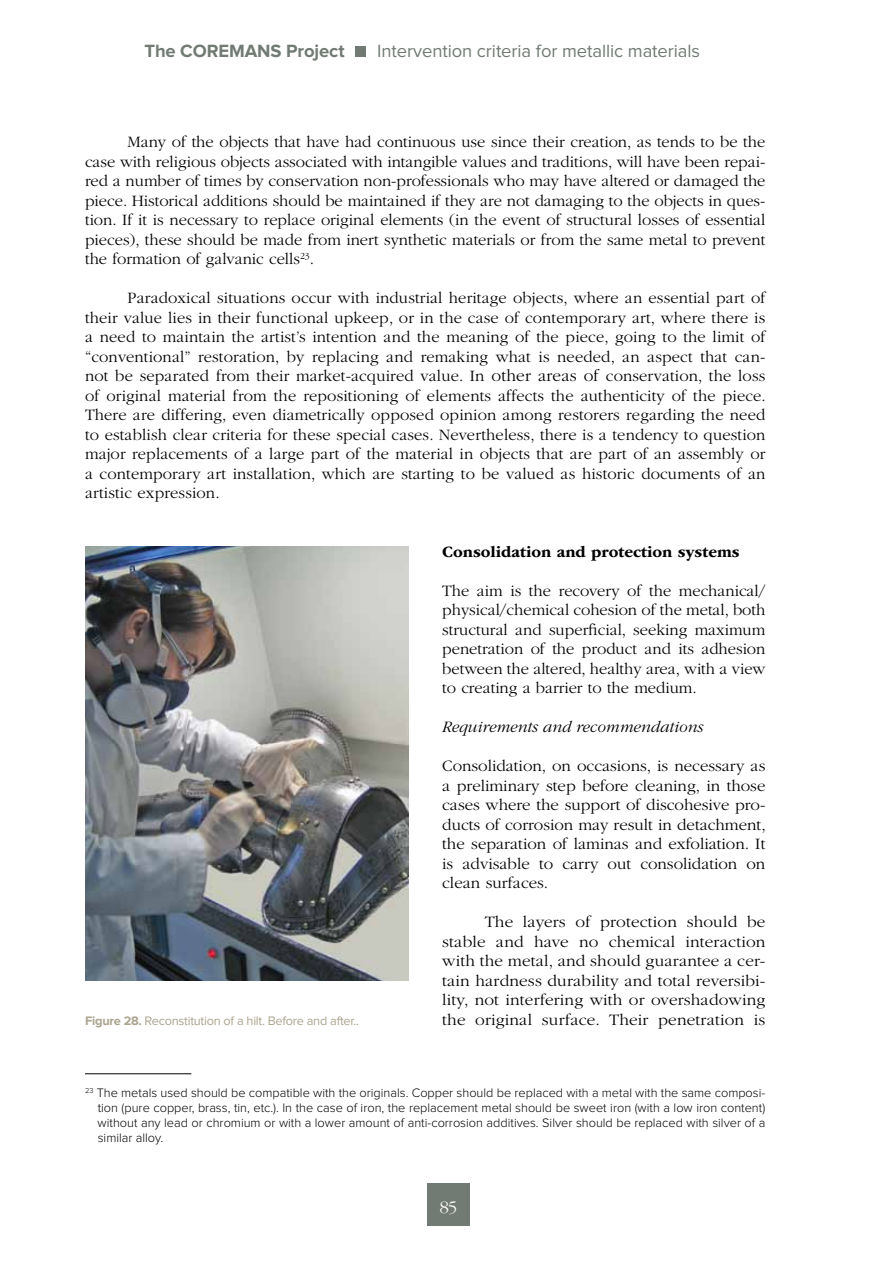
<style>
.page{position:relative;width:893px;height:1263px;background:#fff}
.page>*{position:absolute;margin:0;border:0;box-sizing:border-box;transform-origin:0 0}
.t1{font:18.45px "Proxima Nova";letter-spacing:-.005em;color:#717b73}
.t2{font:700 18.45px "Proxima Nova";letter-spacing:-.005em;color:#717b73}
.t3{font:300 18px "ITC Garamond Std";color:#fff}
.t4{font:300 16.5px/19.5px "ITC Garamond Std";color:#000;text-align:justify}
.t5{font:300 16.5px/19.5px "ITC Garamond Std";color:#000;text-align:justify;scale:1.04 1}
.t6{font:700 16.5px "ITC Garamond Std";color:#000}
.t7{font:italic 300 16.5px "ITC Garamond Std";color:#000}
.t8{font:300 12.75px/15px "Proxima Nova";color:#000;text-align:justify}
.t9{font:12.75px "Proxima Nova";letter-spacing:-.02em;color:#aba48f}
.s1{font-size:17.25px}
.s2{font-weight:700}
</style>
<div class="page">
<div style="left:356px;top:46px;width:10px;height:10px;background:#717b73"></div>
<div style="left:427px;top:1184px;width:43px;height:42px;background:#717b73"></div>
<hr style="left:85px;top:1073px;width:106px;height:1px;background:#000">
<img style="left:85px;top:546px;width:323px;height:434px">
<p class="t2" style="left:144px;top:42px;width:202px">The COREMANS Project</p>
<p class="t1" style="left:377px;top:42px;width:324px">Intervention criteria for metallic materials</p>
<p class="t4" style="left:85px;top:132px;width:682px;text-indent:43px">Many of the objects that have had continuous use since their creation, as tends to be the case with religious objects associated with intangible values and traditions, will have been repai&shy;red a number of times by conservation non-professionals who may have altered or damaged the piece. Historical additions should be maintained if they are not damaging to the objects in ques&shy;tion. If it is necessary to replace original elements (in the event of structural losses of essential pieces), these should be made from inert synthetic materials or from the same metal to prevent the formation of galvanic cells<sup>23</sup>.</p>
<p class="t4" style="left:85px;top:288px;width:682px;text-indent:43px">Paradoxical situations occur with industrial heritage objects, where an essential part of their value lies in their functional upkeep, or in the case of contemporary art, where there is a need to maintain the artist’s intention and the meaning of the piece, going to the limit of “conventional” restoration, by replacing and remaking what is needed, an aspect that can&shy;not be separated from their market-acquired value. In <span class="s1">other areas of</span> conservation, the loss of original material from the repositioning of elements affects the authenticity of the piece.<br>There are differing, even diametrically opposed opinion among restorers regarding the need to establish clear criteria for these special cases. Nevertheless, there is a tendency to question major replacements of a large part of the material in objects that are part of an assembly or a contemporary art installation, which are starting to be valued as historic documents of an artistic expression.</p>
<p class="t9" style="left:85px;top:1015px;width:275px"><span class="s2">Figure 28.</span> Reconstitution of a hilt. Before and after..</p>
<p class="t6" style="left:442px;top:542px;width:299px">Consolidation and protection systems</p>
<p class="t4" style="left:442px;top:581px;width:325px">The aim is the recovery of the mechanical/ physical/chemical cohesion of the metal, both structural and superficial, seeking maximum penetration of the product and its adhesion between the altered, healthy area, with a view to creating a barrier to the medium.</p>
<p class="t7" style="left:442px;top:718px;width:263px">Requirements and recommendations</p>
<p class="t4" style="left:442px;top:756px;width:325px">Consolidation, on occasions, is necessary as a preliminary step before cleaning, in those cases where the support of discohesive pro&shy;ducts of corrosion may result in detachment, the separation of laminas and exfoliation. It is advisable to carry out consolidation on clean surfaces.</p>
<p class="t5" style="left:442px;top:912px;width:312px;text-indent:43px">The layers of protection should be stable and have no chemical interaction with the metal, and should guarantee a cer&shy;tain hardness durability and total reversibi&shy;lity, not interfering with or overshadowing the original surface. Their penetration is</p>
<p class="t8" style="left:98px;top:1086px;width:669px;text-indent:-13px"><sup>23</sup> The metals used should be compatible with the originals. Copper should be replaced with a metal with the same composi&shy;tion (pure copper, brass, tin, etc.). In the case of iron, the replacement metal should be sweet iron (with a low iron content) without any lead or chromium or with a lower amount of anti-corrosion additives. Silver should be replaced with silver of a similar alloy.</p>
<p class="t3" style="left:440px;top:1197px;width:19px">85</p>
</div>
